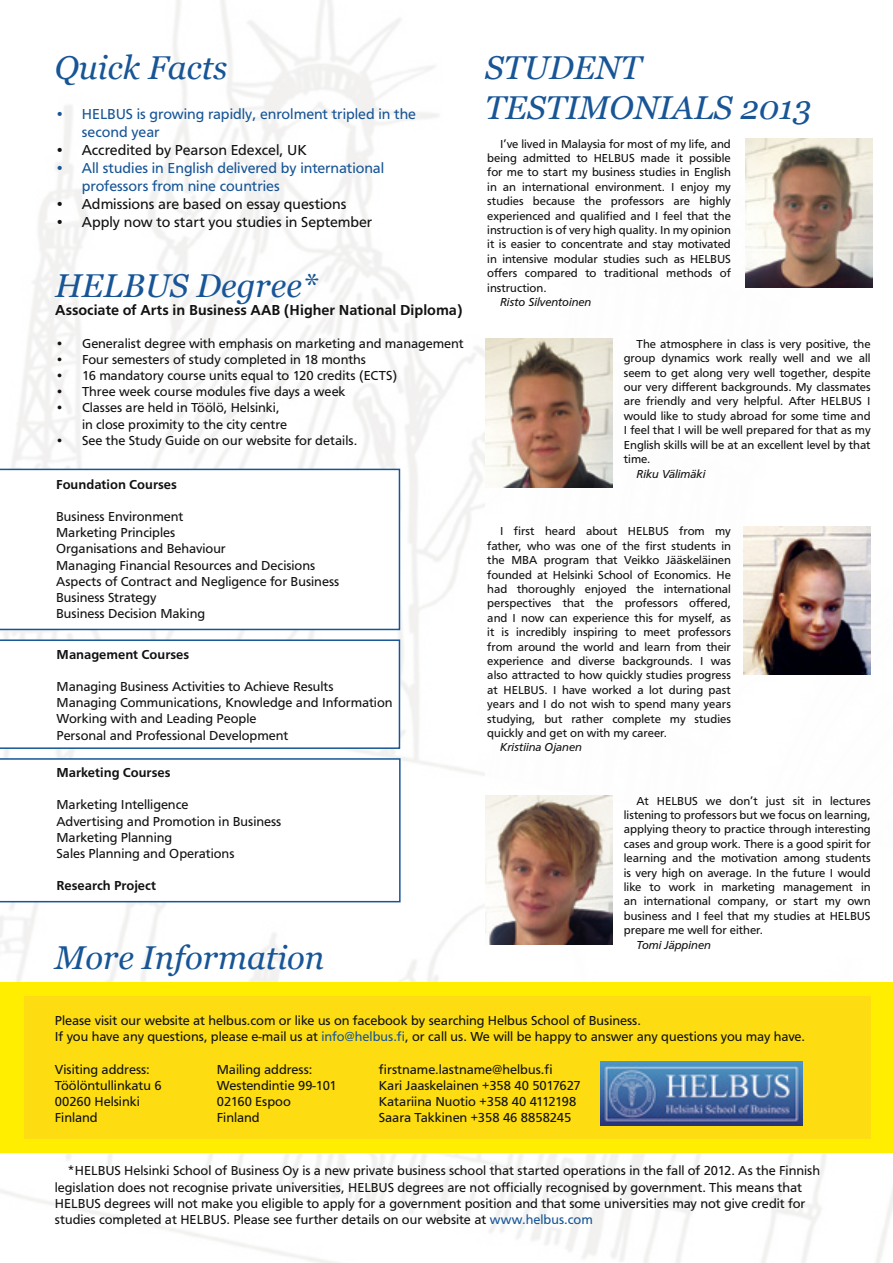
<style>
.page{position:relative;width:893px;height:1263px;background:#fff}
.page>*{position:absolute;margin:0;border:0;box-sizing:border-box;transform-origin:0 0}
.väliotsikot{font:italic 33px/39.6px "Georgia";color:#175597}
.leipis{font:15px/18px "Carto Gothic Std";color:#175597}
.leipis-2{font:15px "Carto Gothic Std";color:#121212}
.väliotsikot-2{font:700 15px "Carto Gothic Std";color:#121212}
.leipis-3{font:13.5px/16.2px "Carto Gothic Std";color:#121212}
.leipis-4{font:700 13.5px "Carto Gothic Std";color:#121212}
.väliotsikot-3{font:13.5px "Carto Gothic Std";color:#121212}
.leipis-5{font:12px/14.4px "Carto Gothic Std";color:#121212;text-align:justify}
.leipis-6{font:italic 12px "Carto Gothic Std";color:#121212}
.s1{color:#175597}
</style>
<div class="page">
<img style="left:0;top:0;width:893px;height:1263px">
<div style="left:485px;top:1px;width:408px;height:981px;background:#fff"></div>
<img style="left:485px;top:795px;width:128px;height:149px">
<img style="left:485px;top:339px;width:128px;height:148px">
<img style="left:745px;top:139px;width:128px;height:148px">
<img style="left:743px;top:526px;width:128px;height:149px">
<div style="left:0;top:982px;width:893px;height:170px;background:#fe0"></div>
<div style="left:24px;top:996px;width:847px;height:142px;background:#fddd11"></div>
<svg style="left:0;top:469px;width:400px;height:161px"></svg>
<svg style="left:0;top:639px;width:400px;height:110px"></svg>
<svg style="left:0;top:758px;width:401px;height:144px"></svg>
<img style="left:601px;top:1061px;width:202px;height:64px">
<p class="väliotsikot" style="left:55px;top:48px;width:174px">Quick Facts</p>
<p class="leipis" style="left:82px;top:105px;width:336px;text-indent:-27px">• HELBUS is growing rapidly, enrolment tripled in the second year</p>
<p class="leipis-2" style="left:55px;top:141px;width:254px">• Accredited by Pearson Edexcel, UK</p>
<p class="leipis" style="left:82px;top:159px;width:304px;text-indent:-27px">• All studies in English delivered by international professors from nine countries</p>
<p class="leipis-2" style="left:55px;top:195px;width:293px">• Admissions are based on essay questions</p>
<p class="leipis-2" style="left:55px;top:213px;width:319px">• Apply now to start you studies in September</p>
<p class="väliotsikot" style="left:485px;top:48px;width:328px">STUDENT<br>TESTIMONIALS 2013</p>
<p class="leipis-5" style="left:487px;top:136px;width:245px;text-indent:13px">I’ve lived in Malaysia for most of my life, and being admitted to HELBUS made it possible for me to start my business studies in English in an international environment. I enjoy my studies because the professors are highly experienced and qualified and I feel that the instruction is of very high quality. In my opinion it is easier to concentrate and stay motivated in intensive modular studies such as HELBUS offers compared to traditional methods of instruction.</p>
<p class="leipis-6" style="left:500px;top:295px;width:93px">Risto Silventoinen</p>
<p class="väliotsikot" style="left:55px;top:266px;width:264px">HELBUS Degree*</p>
<p class="väliotsikot-2" style="left:55px;top:301px;width:409px">Associate of Arts in Business AAB (Higher National Diploma)</p>
<p class="väliotsikot-3" style="left:55px;top:335px;width:410px">• Generalist degree with emphasis on marketing and management</p>
<p class="leipis-3" style="left:55px;top:351px;width:312px">• Four semesters of study completed in 18 months</p>
<p class="leipis-3" style="left:55px;top:367px;width:344px">• 16 mandatory course units equal to 120 credits (ECTS)</p>
<p class="leipis-3" style="left:55px;top:383px;width:292px">• Three week course modules five days a week</p>
<p class="leipis-3" style="left:82px;top:400px;width:207px;text-indent:-27px">• Classes are held in Töölö, Helsinki, in close proximity to the city centre</p>
<p class="leipis-3" style="left:55px;top:432px;width:304px">• See the Study Guide on our website for details.</p>
<p class="leipis-5" style="left:624px;top:337px;width:248px;text-indent:13px">The atmosphere in class is very positive, the group dynamics work really well and we all seem to get along very well together, despite our very different backgrounds. My classmates are friendly and very helpful. After HELBUS I would like to study abroad for some time and I feel that I will be well prepared for that as my English skills will be at an excellent level by that time.</p>
<p class="leipis-6" style="left:637px;top:467px;width:70px">Riku Välimäki</p>
<p class="leipis-4" style="left:56px;top:476px;width:122px">Foundation Courses</p>
<p class="leipis-3" style="left:56px;top:508px;width:285px">Business Environment<br>Marketing Principles<br>Organisations and Behaviour<br>Managing Financial Resources and Decisions<br>Aspects of Contract and Negligence for Business<br>Business Strategy<br>Business Decision Making</p>
<p class="leipis-4" style="left:57px;top:646px;width:134px">Management Courses</p>
<p class="leipis-3" style="left:57px;top:678px;width:337px">Managing Business Activities to Achieve Results Managing Communications, Knowledge and Information Working with and Leading People<br>Personal and Professional Development</p>
<p class="leipis-4" style="left:56px;top:765px;width:116px">Marketing Courses</p>
<p class="leipis-3" style="left:56px;top:797px;width:226px">Marketing Intelligence<br>Advertising and Promotion in Business<br>Marketing Planning<br>Sales Planning and Operations</p>
<p class="leipis-4" style="left:56px;top:878px;width:101px">Research Project</p>
<p class="leipis-5" style="left:487px;top:524px;width:245px;text-indent:13px">I first heard about HELBUS from my father, who was one of the first students in the MBA program that Veikko Jääskeläinen founded at Helsinki School of Economics. He had thoroughly enjoyed the international perspectives that the professors offered, and I now can experience this for myself, as it is incredibly inspiring to meet professors from around the world and learn from their experience and diverse backgrounds. I was also attracted to how quickly studies progress at HELBUS. I have worked a lot during past years and I do not wish to spend many years studying, but rather complete my studies quickly and get on with my career.</p>
<p class="leipis-6" style="left:500px;top:740px;width:83px">Kristiina Ojanen</p>
<p class="leipis-5" style="left:624px;top:793px;width:248px;text-indent:13px">At HELBUS we don’t just sit in lectures listening to professors but we focus on learning, applying theory to practice through interesting cases and group work. There is a good spirit for learning and the motivation among students is very high on average. In the future I would like to work in marketing management in an international company, or start my own business and I feel that my studies at HELBUS prepare me well for either.</p>
<p class="leipis-6" style="left:637px;top:938px;width:76px">Tomi Jäppinen</p>
<p class="väliotsikot" style="left:55px;top:938px;width:271px">More Information</p>
<p class="leipis-3" style="left:55px;top:1012px;width:752px">Please visit our website at helbus.com or like us on facebook by searching Helbus School of Business.<br>If you have any questions, please e-mail us at <span class="s1">info@helbus.fi</span>, or call us. We will be happy to answer any questions you may have.</p>
<p class="leipis-3" style="left:55px;top:1061px;width:97px">Visiting address:</p>
<p class="leipis-3" style="left:217px;top:1061px;width:97px">Mailing address:</p>
<p class="leipis-3" style="left:379px;top:1061px;width:175px">firstname.lastname@helbus.fi</p>
<p class="leipis-3" style="left:55px;top:1077px;width:108px">Töölöntullinkatu 6</p>
<p class="leipis-3" style="left:217px;top:1077px;width:121px">Westendintie 99-101</p>
<p class="leipis-3" style="left:379px;top:1077px;width:203px">Kari Jaaskelainen +358 40 5017627</p>
<p class="leipis-3" style="left:55px;top:1093px;width:86px">00260 Helsinki</p>
<p class="leipis-3" style="left:217px;top:1093px;width:75px">02160 Espoo</p>
<p class="leipis-3" style="left:379px;top:1093px;width:199px">Katariina Nuotio +358 40 4112198</p>
<p class="leipis-3" style="left:55px;top:1109px;width:44px">Finland</p>
<p class="leipis-3" style="left:217px;top:1109px;width:44px">Finland</p>
<p class="leipis-3" style="left:379px;top:1109px;width:194px">Saara Takkinen +358 46 8858245</p>
<p class="leipis-3" style="left:55px;top:1163px;width:767px;text-indent:13px">*HELBUS Helsinki School of Business Oy is a new private business school that started operations in the fall of 2012. As the Finnish legislation does not recognise private universities, HELBUS degrees are not officially recognised by government. This means that HELBUS degrees will not make you eligible to apply for a government position and that some universities may not give credit for studies completed at HELBUS. Please see further details on our website at <span class="s1">www.helbus.com</span></p>
</div>
